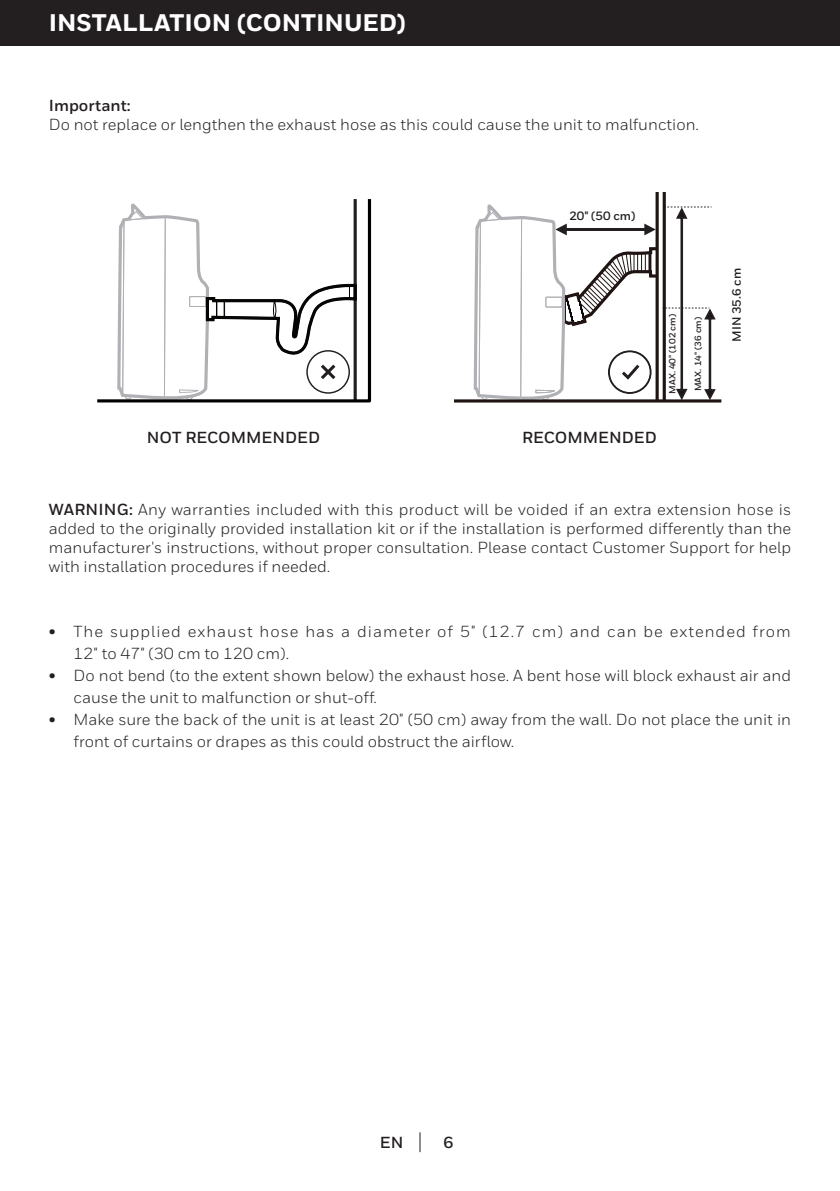
<style>
.page{position:relative;width:840px;height:1191px;background:#fff}
.page>*{position:absolute;margin:0;border:0;box-sizing:border-box;transform-origin:0 0}
.t1{font:800 24px "Honeywell Sans";color:#fff}
.t2{font:16px/19.2px "Honeywell Sans";color:#231f20}
.t3{font:16px/22px "Honeywell Sans";letter-spacing:.06em;color:#231f20}
.t4{font:700 16px "Honeywell Sans";color:#231f20}
.t5{font:700 12px "Honeywell Sans";color:#231f20}
.t6{font:700 9px "Honeywell Sans";color:#231f20}
.s1{font-weight:700}
</style>
<div class="page">
<svg style="left:419px;top:1132px;width:1px;height:20px"></svg>
<div style="left:0;top:0;width:839px;height:45px;background:#231f20"></div>
<hr style="left:655px;top:193px;width:3px;height:208px;background:#1f1411">
<hr style="left:662px;top:193px;width:3px;height:208px;background:#1f1411">
<svg style="left:662px;top:207px;width:50px;height:38px"></svg>
<svg style="left:454px;top:245px;width:267px;height:157px"></svg>
<svg style="left:472px;top:193px;width:184px;height:209px"></svg>
<svg style="left:97px;top:199px;width:274px;height:203px"></svg>
<svg style="left:116px;top:205px;width:242px;height:197px"></svg>
<p class="t1" style="left:49px;top:8px;width:358px">INSTALLATION (CONTINUED)</p>
<p class="t4" style="left:49px;top:96px;width:83px">Important:</p>
<p class="t2" style="left:49px;top:115px;width:651px">Do not replace or lengthen the exhaust hose as this could cause the unit to malfunction.</p>
<p class="t5" style="left:569px;top:209px;width:67px">20" (50 cm)</p>
<p class="t6" style="left:666px;top:394px;width:81px;rotate:-90deg">MAX. 40" (102 cm)</p>
<p class="t4" style="left:147px;top:427px;width:175px">NOT RECOMMENDED</p>
<p class="t4" style="left:521px;top:427px;width:136px">RECOMMENDED</p>
<p class="t6" style="left:692px;top:391px;width:76px;rotate:-90deg">MAX. 14" (36 cm)</p>
<p class="t5" style="left:729px;top:342px;width:75px;rotate:-90deg">MIN 35.6 cm</p>
<p class="t2" style="left:49px;top:499px;width:743px;text-align:justify"><span class="s1">WARNING:</span> Any warranties included with this product will be voided if an extra extension hose is added to the originally provided installation kit or if the installation is performed differently than the manufacturer's instructions, without proper consultation. Please contact Customer Support for help with installation procedures if needed.</p>
<p class="t4" style="left:49px;top:622px;width:8px">•</p>
<p class="t4" style="left:49px;top:666px;width:8px">•</p>
<p class="t4" style="left:49px;top:710px;width:8px">•</p>
<p class="t3" style="left:73px;top:620px;width:718px">The supplied exhaust hose has a diameter of 5" (12.7 cm) and can be extended from<br>12" to 47" (30 cm to 120 cm).</p>
<p class="t2" style="left:73px;top:664px;width:718px;line-height:22px">Do not bend (to the extent shown below) the exhaust hose. A bent hose will block exhaust air and cause the unit to malfunction or shut-off.</p>
<p class="t2" style="left:73px;top:708px;width:718px;line-height:22px">Make sure the back of the unit is at least 20" (50 cm) away from the wall. Do not place the unit in front of curtains or drapes as this could obstruct the airflow.</p>
<p class="t4" style="left:379px;top:1132px;width:25px">EN</p>
<p class="t4" style="left:443px;top:1132px;width:11px">6</p>
</div>
